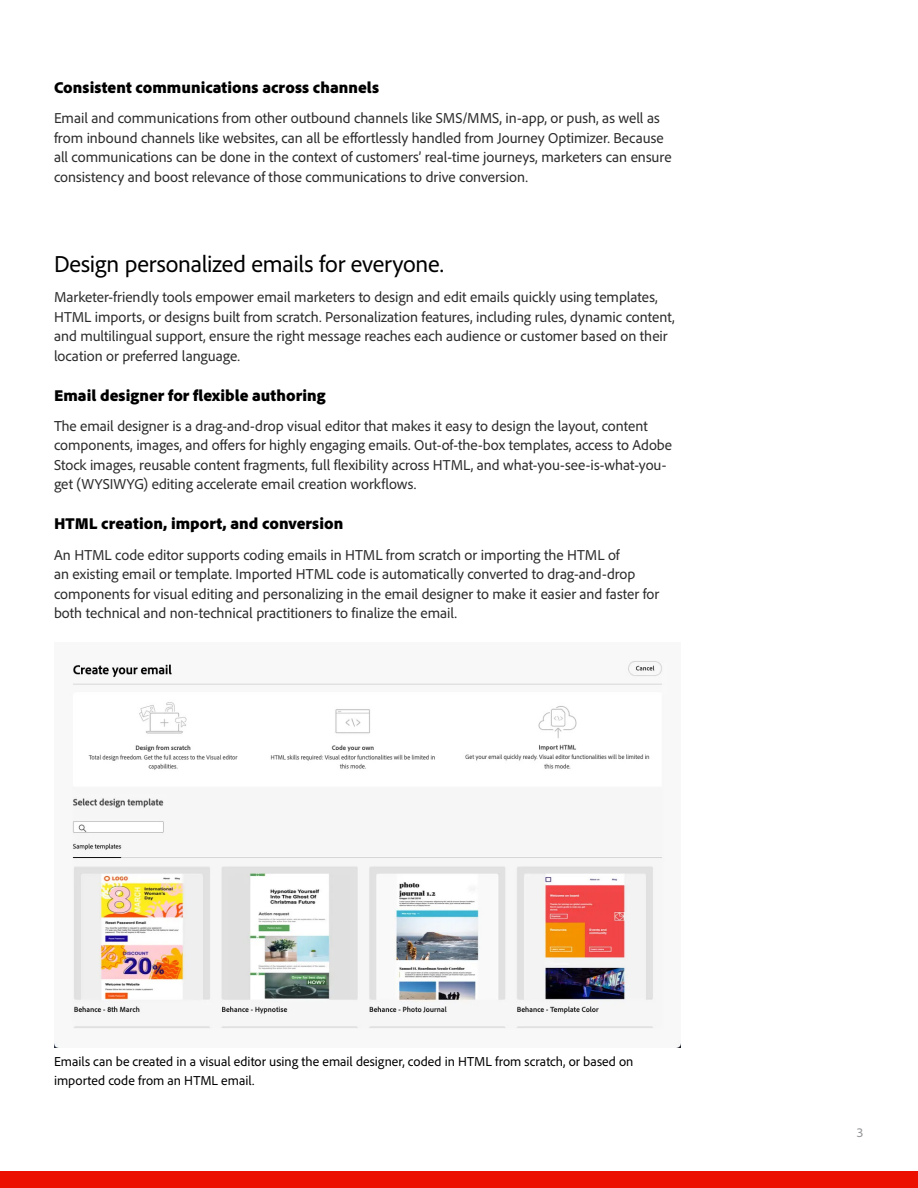
<style>
.page{position:relative;width:918px;height:1188px;background:#fff}
.page>*{position:absolute;margin:0;border:0;box-sizing:border-box;transform-origin:0 0}
.t1{font:24px "Adobe Clean";letter-spacing:-.005em;color:#000}
.t2{font:900 16.5px "Adobe Clean";letter-spacing:.005em;color:#000}
.t3{font:15px/19.5px "Adobe Clean";color:#2c2c2c}
.t4{font:13.5px/19.5px "Adobe Clean";letter-spacing:.005em;color:#000}
.t5{font:13.5px "Adobe Clean";color:#949598}
</style>
<div class="page">
<div style="left:0;top:1172px;width:918px;height:16px;background:#eb1000"></div>
<img style="left:54px;top:661px;width:626px;height:386px">
<p class="t2" style="left:54px;top:76px;width:327px">Consistent communications across channels</p>
<p class="t3" style="left:54px;top:108px;width:619px">Email and communications from other outbound channels like SMS/MMS, in-app, or push, as well as from inbound channels like websites, can all be effortlessly handled from Journey Optimizer. Because all communications can be done in the context of customers’ real-time journeys, marketers can ensure consistency and boost relevance of those communications to drive conversion.</p>
<h1 class="t1" style="left:54px;top:249px;width:391px">Design personalized emails for everyone.</h1>
<p class="t3" style="left:54px;top:287px;width:622px">Marketer-friendly tools empower email marketers to design and edit emails quickly using templates, HTML imports, or designs built from scratch. Personalization features, including rules, dynamic content, and multilingual support, ensure the right message reaches each audience or customer based on their location or preferred language.</p>
<p class="t2" style="left:54px;top:384px;width:273px">Email designer for flexible authoring</p>
<p class="t3" style="left:54px;top:416px;width:620px">The email designer is a drag-and-drop visual editor that makes it easy to design the layout, content components, images, and offers for highly engaging emails. Out-of-the-box templates, access to Adobe Stock images, reusable content fragments, full flexibility across HTML, and what-you-see-is-what-you&shy;get (WYSIWYG) editing accelerate email creation workflows.</p>
<p class="t2" style="left:54px;top:513px;width:291px">HTML creation, import, and conversion</p>
<p class="t3" style="left:54px;top:544px;width:607px">An HTML code editor supports coding emails in HTML from scratch or importing the HTML of<br>an existing email or template. Imported HTML code is automatically converted to drag-and-drop components for visual editing and personalizing in the email designer to make it easier and faster for both technical and non-technical practitioners to finalize the email.</p>
<p class="t4" style="left:54px;top:1051px;width:581px">Emails can be created in a visual editor using the email designer, coded in HTML from scratch, or based on imported code from an HTML email.</p>
<p class="t5" style="left:857px;top:1124px;width:8px">3</p>
</div>
